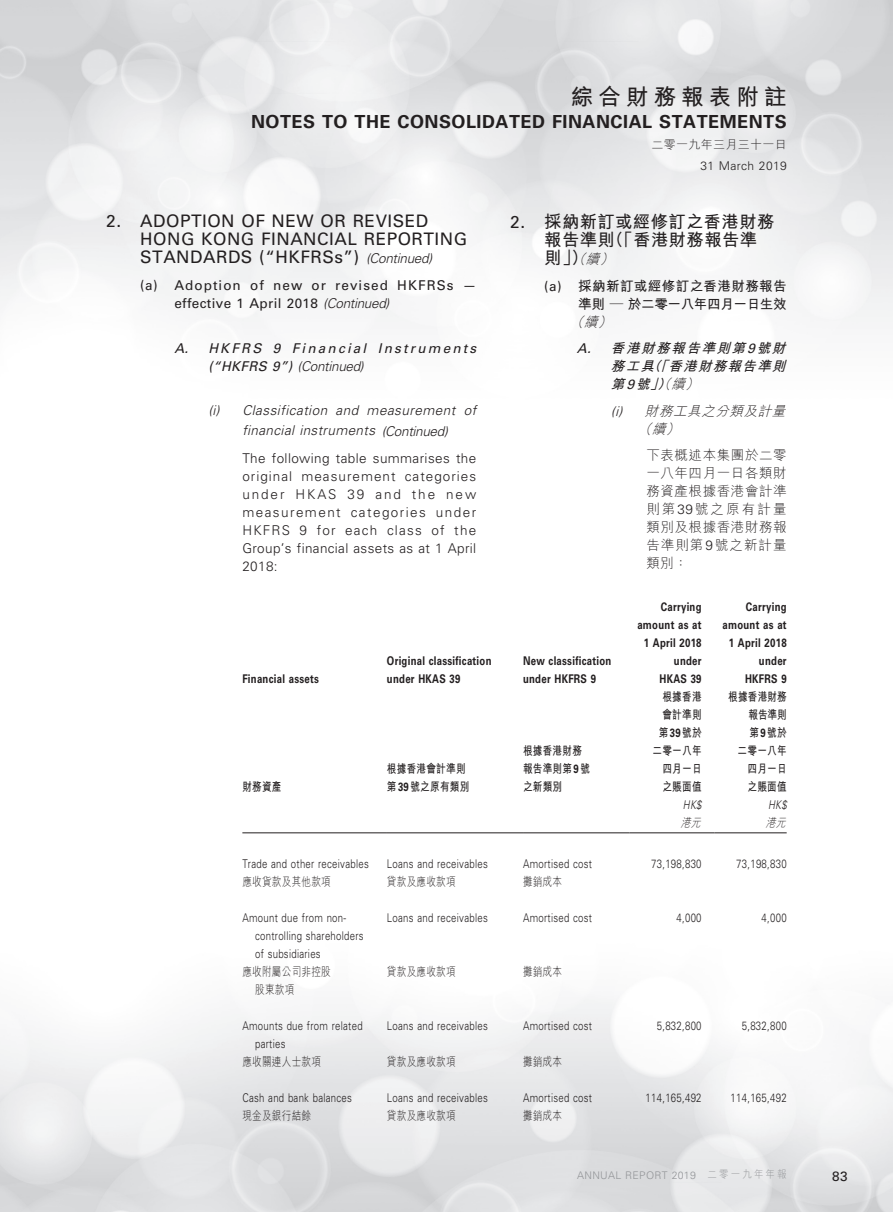
<style>
.page{position:relative;width:893px;height:1212px;background:#fff}
.page>*{position:absolute;margin:0;border:0;box-sizing:border-box;transform-origin:0 0}
.t1{font:22.5px "M Hei HK Bold E Ten B5 H";letter-spacing:.23em;color:#231f20}
.t2{font:700 18px "Univers";letter-spacing:.03em;color:#231f20}
.t3{font:17.25px/18px "Univers";letter-spacing:.03em;color:#231f20}
.t4{font:17.25px/18px "M Hei HK Bold E Ten B5 H";letter-spacing:.03em;color:#231f20}
.t5{font:300 13.5px/18px "Univers";letter-spacing:.025em;color:#231f20;text-align:justify}
.t6{font:13.5px/18px "Univers";letter-spacing:.075em;color:#231f20}
.t7{font:italic 300 13.5px/19.6px "Univers";letter-spacing:.03em;color:#231f20;text-align:center}
.t8{font:13.5px/18px "M Hei HK Light E Ten B5 H";letter-spacing:.045em;color:#231f20;text-align:justify}
.t9{font:italic 13.5px/18px "Univers";letter-spacing:.16em;color:#231f20}
.t10{font:italic 13.5px/18px "M Hei HK Bold E Ten B5 H";letter-spacing:.09em;color:#231f20;text-align:justify}
.t11{font:13.5px/18px "M Hei HK Bold E Ten B5 H";letter-spacing:.03em;color:#231f20;text-align:right}
.t12{font:italic 13.5px/18px "M Hei HK Light E Ten B5 H";color:#231f20}
.t13{font:300 12px/18px "Univers";letter-spacing:.03em;color:#231f20;scale:.8 1}
.t14{font:700 12px/18px "Univers";letter-spacing:.03em;color:#231f20;scale:.8 1}
.t15{font:12px/18px "M Hei HK Bold E Ten B5 H";letter-spacing:.03em;color:#231f20;scale:.8 1}
.t16{font:12px/18px "M Hei HK Light E Ten B5 H";letter-spacing:.03em;color:#231f20;scale:.8 1}
.t17{font:12px "M Hei HK Light E Ten B5 H";letter-spacing:.03em;color:#231f20}
.t18{font:300 12px "Univers";letter-spacing:.03em;color:#231f20}
.t19{font:italic 300 12px "Univers";color:#231f20;scale:.8 1}
.t20{font:italic 12px "M Hei HK Light E Ten B5 H";color:#231f20;scale:.8 1}
.t21{font:300 10.5px "Univers";letter-spacing:.03em;color:#939598}
.s1{font-weight:300;font-style:italic;font-size:13.5px}
.s2{font-weight:300;font-style:italic}
.s3{font-weight:300}
.s4{font-family:"Univers"}
.s5{font-family:"M Hei HK Light E Ten B5 H";font-style:italic;font-size:13.5px}
.s6{font-family:"M Hei HK Light E Ten B5 H"}
.s7{font-family:"Univers";font-weight:300}
.s8{font-family:"Univers";font-weight:700}
.s9{font-family:"M Hei HK Light E Ten B5 H";font-weight:400}
</style>
<div class="page">
<hr style="left:242px;top:832px;width:145px;height:1px;background:#231f20">
<hr style="left:387px;top:832px;width:136px;height:1px;background:#231f20">
<hr style="left:523px;top:832px;width:106px;height:1px;background:#231f20">
<hr style="left:629px;top:832px;width:85px;height:1px;background:#231f20">
<hr style="left:714px;top:832px;width:73px;height:1px;background:#231f20">
<h1 class="t1" style="left:571px;top:88px;width:217px">綜合財務報表附註</h1>
<h2 class="t2" style="left:251px;top:115px;width:537px">NOTES TO THE CONSOLIDATED FINANCIAL STATEMENTS</h2>
<p class="t17" style="left:651px;top:140px;width:137px">二零一九年三月三十一日</p>
<p class="t18" style="left:701px;top:161px;width:88px">31 March 2019</p>
<h3 class="t3" style="left:140px;top:214px;width:328px;text-indent:-34px">2. ADOPTION OF NEW OR REVISED<br>HONG KONG FINANCIAL REPORTING<br>STANDARDS (“HKFRSs”) <span class="s1">(Continued)</span></h3>
<p class="t6" style="left:174px;top:277px;width:303px;text-indent:-34px">(a) Adoption of new or revised HKFRSs — effective 1 April 2018 <span class="s2">(Continued)</span></p>
<p class="t9" style="left:208px;top:340px;width:269px;text-indent:-34px">A. HKFRS 9 Financial Instruments (“HKFRS 9”) <span class="s3">(Continued)</span></p>
<p class="t7" style="left:208px;top:402px;width:269px">(i) Classification and measurement of financial instruments (Continued)</p>
<p class="t5" style="left:242px;top:450px;width:235px">The following table summarises the original measurement categories under HKAS 39 and the new measurement categories under HKFRS 9 for each class of the Group’s financial assets as at 1 April 2018:</p>
<h3 class="t4" style="left:544px;top:215px;width:232px;text-indent:-34px"><span class="s4">2.</span> 採納新訂或經修訂之香港財務報告準則（「香港財務報告準則」）<span class="s5">（續）</span></h3>
<p class="t11" style="left:544px;top:278px;width:244px"><span class="s4">(a)</span> 採納新訂或經修訂之香港財務報告準則 — 於二零一八年四月一日生效</p>
<p class="t12" style="left:570px;top:314px;width:46px">（續）</p>
<p class="t10" style="left:611px;top:341px;width:179px;text-indent:-34px"><span class="s4">A.</span> 香港財務報告準則第<span class="s4">9</span>號財務工具（「香港財務報告準則第<span class="s4">9</span>號」）<span class="s6">（續）</span></p>
<p class="t12" style="left:638px;top:403px;width:152px;text-indent:-27px"><span class="s7">(i)</span> 財務工具之分類及計量（續）</p>
<p class="t8" style="left:646px;top:448px;width:142px">下表概述本集團於二零一八年四月一日各類財務資產根據香港會計準則第<span class="s7">39</span>號之原有計量類別及根據香港財務報告準則第<span class="s7">9</span>號之新計量類別：</p>
<p class="t14" style="left:242px;top:671px;width:97px">Financial assets</p>
<p class="t15" style="left:242px;top:779px;width:51px">財務資產</p>
<p class="t14" style="left:387px;top:653px;width:132px">Original classification under HKAS 39</p>
<p class="t14" style="left:523px;top:653px;width:112px">New classification under HKFRS 9</p>
<p class="t15" style="left:387px;top:761px;width:105px">根據香港會計準則第<span class="s8">39</span>號之原有類別</p>
<p class="t15" style="left:523px;top:743px;width:85px">根據香港財務報告準則第<span class="s8">9</span>號之新類別</p>
<p class="t14" style="left:637px;top:599px;width:82px;text-align:right">Carrying amount as at<br>1 April 2018 under<br>HKAS 39</p>
<p class="t14" style="left:722px;top:599px;width:82px;text-align:right">Carrying amount as at<br>1 April 2018 under<br>HKFRS 9</p>
<p class="t15" style="left:653px;top:689px;width:63px;text-align:right">根據香港會計準則第<span class="s8">39</span>號於二零一八年四月一日之賬面值</p>
<p class="t15" style="left:728px;top:689px;width:75px;text-align:right">根據香港財務報告準則<br>第<span class="s8">9</span>號於<br>二零一八年四月一日<br>之賬面值</p>
<p class="t19" style="left:683px;top:800px;width:25px">HK$</p>
<p class="t19" style="left:768px;top:800px;width:25px">HK$</p>
<p class="t20" style="left:681px;top:818px;width:30px">港元</p>
<p class="t20" style="left:766px;top:818px;width:30px">港元</p>
<p class="t13" style="left:242px;top:855px;width:160px">Trade and other receivables</p>
<p class="t13" style="left:387px;top:855px;width:128px">Loans and receivables</p>
<p class="t13" style="left:523px;top:855px;width:88px">Amortised cost</p>
<p class="t13" style="left:651px;top:855px;width:65px">73,198,830</p>
<p class="t13" style="left:736px;top:855px;width:65px">73,198,830</p>
<p class="t16" style="left:242px;top:874px;width:112px">應收貨款及其他款項</p>
<p class="t16" style="left:387px;top:874px;width:88px">貸款及應收款項</p>
<p class="t16" style="left:523px;top:874px;width:51px">攤銷成本</p>
<p class="t13" style="left:255px;top:909px;width:137px;text-indent:-13px">Amount due from non&shy;controlling shareholders of subsidiaries</p>
<p class="t13" style="left:387px;top:909px;width:128px">Loans and receivables</p>
<p class="t13" style="left:523px;top:909px;width:88px">Amortised cost</p>
<p class="t13" style="left:676px;top:909px;width:33px">4,000</p>
<p class="t13" style="left:762px;top:909px;width:33px">4,000</p>
<p class="t16" style="left:255px;top:964px;width:96px;text-indent:-13px">應收附屬公司非控股股東款項</p>
<p class="t16" style="left:387px;top:964px;width:88px">貸款及應收款項</p>
<p class="t16" style="left:523px;top:964px;width:51px">攤銷成本</p>
<p class="t13" style="left:255px;top:1017px;width:136px;text-indent:-13px">Amounts due from related parties</p>
<p class="t13" style="left:387px;top:1017px;width:128px">Loans and receivables</p>
<p class="t13" style="left:523px;top:1017px;width:88px">Amortised cost</p>
<p class="t13" style="left:657px;top:1017px;width:58px">5,832,800</p>
<p class="t13" style="left:742px;top:1017px;width:58px">5,832,800</p>
<p class="t16" style="left:242px;top:1054px;width:100px">應收關連人士款項</p>
<p class="t16" style="left:387px;top:1054px;width:88px">貸款及應收款項</p>
<p class="t16" style="left:523px;top:1054px;width:51px">攤銷成本</p>
<p class="t13" style="left:242px;top:1089px;width:139px">Cash and bank balances</p>
<p class="t13" style="left:387px;top:1089px;width:128px">Loans and receivables</p>
<p class="t13" style="left:523px;top:1089px;width:88px">Amortised cost</p>
<p class="t13" style="left:646px;top:1089px;width:72px">114,165,492</p>
<p class="t13" style="left:731px;top:1089px;width:72px">114,165,492</p>
<p class="t16" style="left:242px;top:1108px;width:88px">現金及銀行結餘</p>
<p class="t16" style="left:387px;top:1108px;width:88px">貸款及應收款項</p>
<p class="t16" style="left:523px;top:1108px;width:51px">攤銷成本</p>
<p class="t21" style="left:577px;top:1171px;width:211px">ANNUAL REPORT 2019 <span class="s9">二零一九年年報</span></p>
<p class="t6" style="left:832px;top:1168px;width:17px">83</p>
</div>
